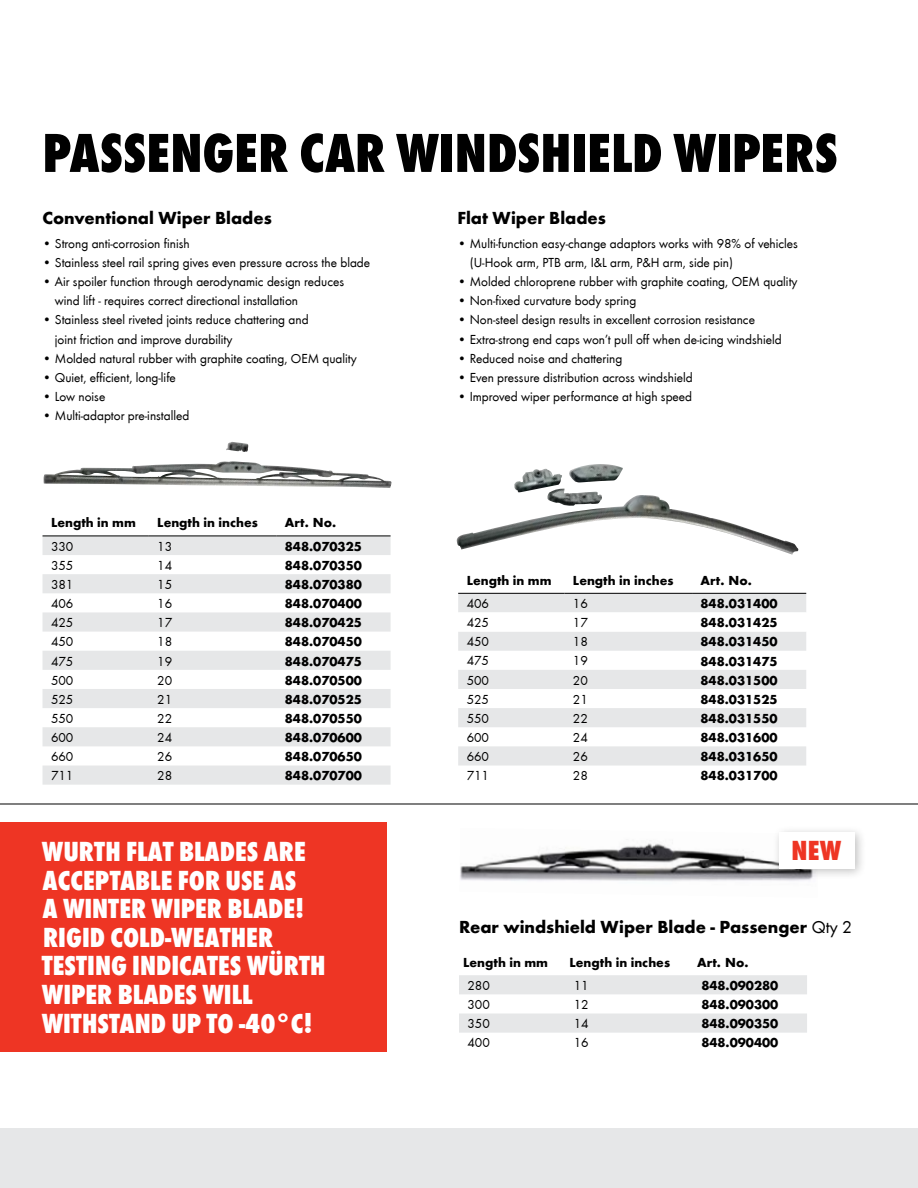
<style>
.page{position:relative;width:918px;height:1188px;background:#fff}
.page>*{position:absolute;margin:0;border:0;box-sizing:border-box;transform-origin:0 0}
.t1{font:800 condensed 57px "Wuerth";letter-spacing:.005em;color:#000}
.t2{font:28.5px/28.7px "Wuerth Extra Bold Cond Caps";color:#fff}
.t3{font:800 condensed 28.5px "Wuerth";color:#ee3524}
.t4{font:700 18px "Wuerth";color:#000}
.t5{font:13.5px/19.2px "Wuerth";color:#000}
.t6{font:700 13.5px "Wuerth";color:#000}
.s1{font-weight:400}
</style>
<div class="page">
<div style="left:0;top:1129px;width:918px;height:59px;background:#e6e7e8"></div>
<hr style="left:0;top:804px;width:918px;height:1px;background:#000">
<svg style="left:43px;top:537px;width:348px;height:248px;fill:#e6e7e8"></svg>
<hr style="left:43px;top:536px;width:106px;height:1px;background:#000">
<hr style="left:149px;top:536px;width:127px;height:1px;background:#000">
<hr style="left:276px;top:536px;width:115px;height:1px;background:#000">
<img style="left:43px;top:442px;width:349px;height:46px">
<svg style="left:458px;top:594px;width:348px;height:172px;fill:#e6e7e8"></svg>
<svg style="left:458px;top:612px;width:348px;height:20px"></svg>
<hr style="left:458px;top:593px;width:106px;height:1px;background:#000">
<hr style="left:564px;top:593px;width:128px;height:1px;background:#000">
<hr style="left:692px;top:593px;width:114px;height:1px;background:#000">
<img style="left:457px;top:464px;width:342px;height:91px">
<svg style="left:459px;top:975px;width:348px;height:58px"></svg>
<img style="left:460px;top:843px;width:350px;height:38px">
<div style="left:772px;top:825px;width:95px;height:55px;background:#000;opacity:.25"></div>
<div style="left:779px;top:832px;width:75px;height:36px;background:#fff"></div>
<div style="left:0;top:823px;width:387px;height:229px;background:#ee3524"></div>
<h1 class="t1" style="left:43px;top:113px;width:797px">PASSENGER CAR WINDSHIELD WIPERS</h1>
<h3 class="t4" style="left:43px;top:205px;width:231px">Conventional Wiper Blades</h3>
<p class="t5" style="left:43px;top:233px;width:149px">• Strong anti-corrosion finish</p>
<p class="t5" style="left:43px;top:252px;width:329px">• Stainless steel rail spring gives even pressure across the blade</p>
<p class="t5" style="left:55px;top:271px;width:291px;text-indent:-12px">• Air spoiler function through aerodynamic design reduces wind lift - requires correct directional installation</p>
<p class="t5" style="left:55px;top:310px;width:255px;text-indent:-12px">• Stainless steel riveted joints reduce chattering and joint friction and improve durability</p>
<p class="t5" style="left:43px;top:348px;width:316px">• Molded natural rubber with graphite coating, OEM quality</p>
<p class="t5" style="left:43px;top:367px;width:135px">• Quiet, efficient, long-life</p>
<p class="t5" style="left:43px;top:386px;width:64px">• Low noise</p>
<p class="t5" style="left:43px;top:405px;width:148px">• Multi-adaptor pre-installed</p>
<h3 class="t4" style="left:457px;top:205px;width:150px">Flat Wiper Blades</h3>
<p class="t5" style="left:470px;top:233px;width:330px;text-indent:-12px">• Multi-function easy-change adaptors works with 98% of vehicles (U-Hook arm, PTB arm, I&amp;L arm, P&amp;H arm, side pin)</p>
<p class="t5" style="left:457px;top:271px;width:342px">• Molded chloroprene rubber with graphite coating, OEM quality</p>
<p class="t5" style="left:457px;top:291px;width:180px">• Non-fixed curvature body spring</p>
<p class="t5" style="left:457px;top:310px;width:299px">• Non-steel design results in excellent corrosion resistance</p>
<p class="t5" style="left:457px;top:329px;width:326px">• Extra-strong end caps won’t pull off when de-icing windshield</p>
<p class="t5" style="left:457px;top:348px;width:166px">• Reduced noise and chattering</p>
<p class="t5" style="left:457px;top:367px;width:237px">• Even pressure distribution across windshield</p>
<p class="t5" style="left:457px;top:386px;width:236px">• Improved wiper performance at high speed</p>
<p class="t6" style="left:51px;top:513px;width:86px">Length in mm</p>
<p class="t6" style="left:157px;top:513px;width:102px">Length in inches</p>
<p class="t6" style="left:285px;top:513px;width:53px">Art. No.</p>
<p class="t5" style="left:51px;top:536px;width:24px">330</p>
<p class="t5" style="left:157px;top:536px;width:16px">13</p>
<p class="t6" style="left:285px;top:536px;width:78px">848.070325</p>
<p class="t5" style="left:51px;top:555px;width:24px">355</p>
<p class="t5" style="left:157px;top:555px;width:16px">14</p>
<p class="t6" style="left:285px;top:555px;width:78px">848.070350</p>
<p class="t5" style="left:51px;top:574px;width:24px">381</p>
<p class="t5" style="left:157px;top:574px;width:16px">15</p>
<p class="t6" style="left:285px;top:575px;width:78px">848.070380</p>
<p class="t5" style="left:51px;top:593px;width:24px">406</p>
<p class="t5" style="left:157px;top:593px;width:16px">16</p>
<p class="t6" style="left:285px;top:594px;width:78px">848.070400</p>
<p class="t5" style="left:51px;top:612px;width:24px">425</p>
<p class="t5" style="left:157px;top:612px;width:16px">17</p>
<p class="t6" style="left:285px;top:613px;width:78px">848.070425</p>
<p class="t5" style="left:51px;top:632px;width:24px">450</p>
<p class="t5" style="left:157px;top:632px;width:16px">18</p>
<p class="t6" style="left:285px;top:632px;width:78px">848.070450</p>
<p class="t5" style="left:51px;top:651px;width:24px">475</p>
<p class="t5" style="left:157px;top:651px;width:16px">19</p>
<p class="t6" style="left:285px;top:651px;width:78px">848.070475</p>
<p class="t5" style="left:51px;top:670px;width:24px">500</p>
<p class="t5" style="left:157px;top:670px;width:16px">20</p>
<p class="t6" style="left:285px;top:670px;width:78px">848.070500</p>
<p class="t5" style="left:51px;top:689px;width:24px">525</p>
<p class="t5" style="left:157px;top:689px;width:16px">21</p>
<p class="t6" style="left:285px;top:689px;width:78px">848.070525</p>
<p class="t5" style="left:51px;top:708px;width:24px">550</p>
<p class="t5" style="left:157px;top:708px;width:16px">22</p>
<p class="t6" style="left:285px;top:709px;width:78px">848.070550</p>
<p class="t5" style="left:51px;top:727px;width:24px">600</p>
<p class="t5" style="left:157px;top:727px;width:16px">24</p>
<p class="t6" style="left:285px;top:728px;width:78px">848.070600</p>
<p class="t5" style="left:51px;top:746px;width:24px">660</p>
<p class="t5" style="left:157px;top:746px;width:16px">26</p>
<p class="t6" style="left:285px;top:747px;width:78px">848.070650</p>
<p class="t5" style="left:51px;top:766px;width:24px">711</p>
<p class="t5" style="left:157px;top:766px;width:16px">28</p>
<p class="t6" style="left:285px;top:766px;width:78px">848.070700</p>
<p class="t6" style="left:467px;top:570px;width:86px">Length in mm</p>
<p class="t6" style="left:573px;top:570px;width:102px">Length in inches</p>
<p class="t6" style="left:701px;top:570px;width:53px">Art. No.</p>
<p class="t5" style="left:467px;top:593px;width:24px">406</p>
<p class="t5" style="left:573px;top:593px;width:16px">16</p>
<p class="t6" style="left:701px;top:594px;width:78px">848.031400</p>
<p class="t5" style="left:467px;top:612px;width:24px">425</p>
<p class="t5" style="left:573px;top:612px;width:16px">17</p>
<p class="t6" style="left:701px;top:613px;width:78px">848.031425</p>
<p class="t5" style="left:467px;top:632px;width:24px">450</p>
<p class="t5" style="left:573px;top:632px;width:16px">18</p>
<p class="t6" style="left:701px;top:632px;width:78px">848.031450</p>
<p class="t5" style="left:467px;top:651px;width:24px">475</p>
<p class="t5" style="left:573px;top:651px;width:16px">19</p>
<p class="t6" style="left:701px;top:651px;width:78px">848.031475</p>
<p class="t5" style="left:467px;top:670px;width:24px">500</p>
<p class="t5" style="left:573px;top:670px;width:16px">20</p>
<p class="t6" style="left:701px;top:670px;width:78px">848.031500</p>
<p class="t5" style="left:467px;top:689px;width:24px">525</p>
<p class="t5" style="left:573px;top:689px;width:16px">21</p>
<p class="t6" style="left:701px;top:689px;width:78px">848.031525</p>
<p class="t5" style="left:467px;top:708px;width:24px">550</p>
<p class="t5" style="left:573px;top:708px;width:16px">22</p>
<p class="t6" style="left:701px;top:709px;width:78px">848.031550</p>
<p class="t5" style="left:467px;top:727px;width:24px">600</p>
<p class="t5" style="left:573px;top:727px;width:16px">24</p>
<p class="t6" style="left:701px;top:728px;width:78px">848.031600</p>
<p class="t5" style="left:467px;top:746px;width:24px">660</p>
<p class="t5" style="left:573px;top:746px;width:16px">26</p>
<p class="t6" style="left:701px;top:747px;width:78px">848.031650</p>
<p class="t5" style="left:467px;top:766px;width:24px">711</p>
<p class="t5" style="left:573px;top:766px;width:16px">28</p>
<p class="t6" style="left:701px;top:766px;width:78px">848.031700</p>
<h2 class="t2" style="left:42px;top:835px;width:265px">WURTH FLAT BLADES ARE</h2>
<h2 class="t3" style="left:792px;top:830px;width:51px">NEW</h2>
<h2 class="t2" style="left:42px;top:864px;width:285px">ACCEPTABLE FOR USE AS<br>A WINTER WIPER BLADE!<br>RIGID COLD-WEATHER<br>TESTING INDICATES WÜRTH<br>WIPER BLADES WILL<br>WITHSTAND UP TO -40°C!</h2>
<h3 class="t4" style="left:459px;top:914px;width:395px">Rear windshield Wiper Blade - Passenger <span class="s1">Qty 2</span></h3>
<p class="t6" style="left:463px;top:952px;width:86px">Length in mm</p>
<p class="t6" style="left:570px;top:952px;width:102px">Length in inches</p>
<p class="t6" style="left:697px;top:952px;width:53px">Art. No.</p>
<p class="t5" style="left:468px;top:975px;width:24px">280</p>
<p class="t5" style="left:574px;top:975px;width:16px">11</p>
<p class="t6" style="left:701px;top:976px;width:78px">848.090280</p>
<p class="t5" style="left:468px;top:994px;width:24px">300</p>
<p class="t5" style="left:574px;top:994px;width:16px">12</p>
<p class="t6" style="left:701px;top:995px;width:78px">848.090300</p>
<p class="t5" style="left:468px;top:1014px;width:24px">350</p>
<p class="t5" style="left:574px;top:1014px;width:16px">14</p>
<p class="t6" style="left:701px;top:1014px;width:78px">848.090350</p>
<p class="t5" style="left:468px;top:1033px;width:24px">400</p>
<p class="t5" style="left:574px;top:1033px;width:16px">16</p>
<p class="t6" style="left:701px;top:1033px;width:78px">848.090400</p>
</div>
